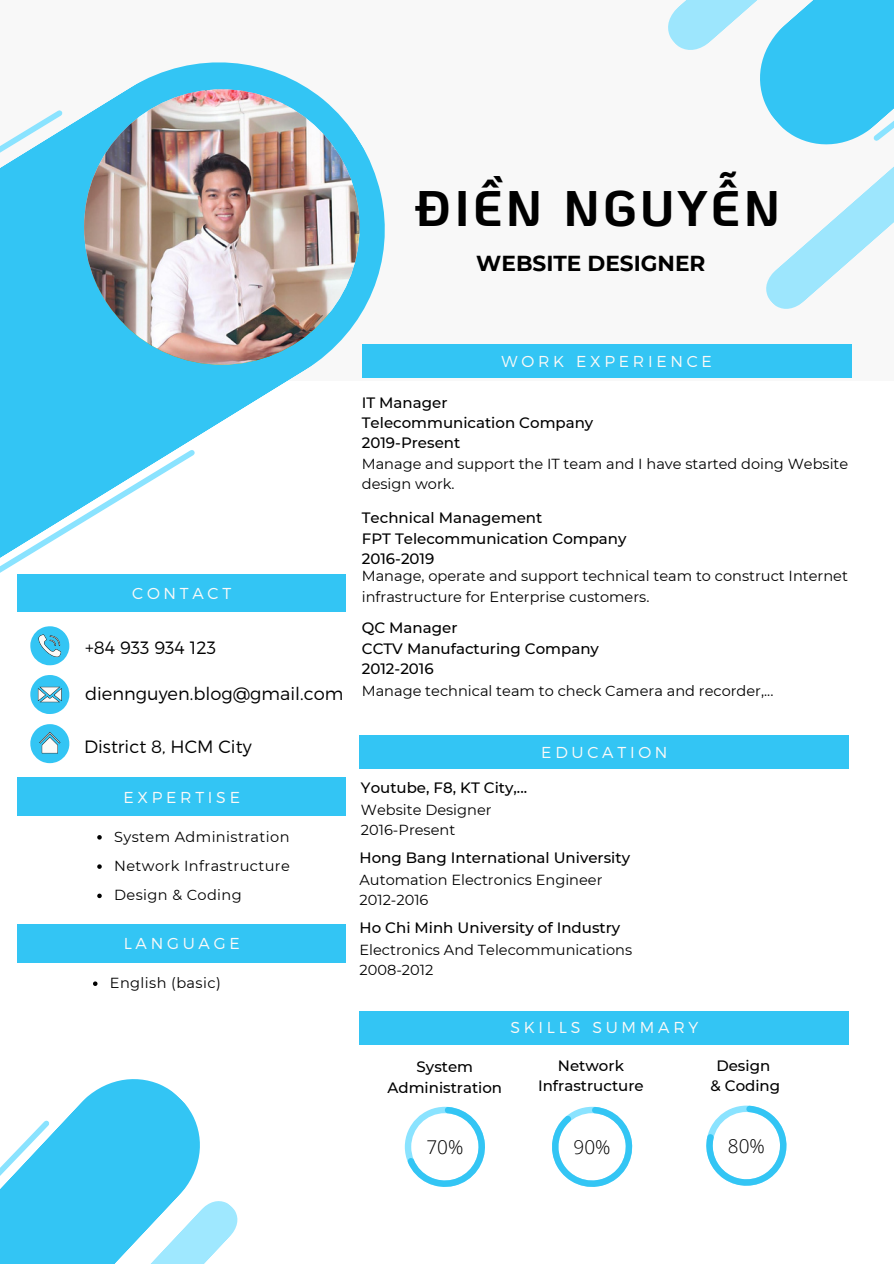
<style>
.page{position:relative;width:894px;height:1264px;background:#fff}
.page>*{position:absolute;margin:0;border:0;box-sizing:border-box;transform-origin:0 0}
.t1{font:700 49.95px "Ko Ho";letter-spacing:.07em;color:#000}
.t2{font:700 21.6px "Montserrat";color:#000}
.t3{font:300 18.9px "Open Sans";color:#000}
.t4{font:300 17.85px "Montserrat";color:#000}
.t5{font:300 15.9px "Montserrat";letter-spacing:.235em;color:#fbfaf8}
.t6{font:500 15px/20.2px "Montserrat";color:#010101}
.t7{font:14.55px/20.2px "Montserrat";color:#010101}
.t8{font:14.55px "Montserrat";letter-spacing:.025em;color:#010101}
</style>
<div class="page">
<div style="left:0;top:0;width:893px;height:380px;background:#f8f8f8"></div>
<svg style="left:0;top:62px;width:395px;height:584px"></svg>
<svg style="left:0;top:445px;width:199px;height:172px"></svg>
<svg style="left:0;top:105px;width:67px;height:172px"></svg>
<div style="left:362px;top:344px;width:489px;height:33px;background:#33c5f4"></div>
<div style="left:359px;top:736px;width:490px;height:33px;background:#33c5f4"></div>
<svg style="left:30px;top:724px;width:39px;height:39px"></svg>
<svg style="left:30px;top:675px;width:39px;height:39px"></svg>
<svg style="left:30px;top:626px;width:39px;height:39px"></svg>
<div style="left:17px;top:777px;width:329px;height:38px;background:#33c5f4"></div>
<div style="left:17px;top:573px;width:329px;height:38px;background:#33c5f4"></div>
<svg style="left:668px;top:0;width:225px;height:309px"></svg>
<svg style="left:0;top:1079px;width:238px;height:184px"></svg>
<svg style="left:706px;top:1105px;width:80px;height:80px"></svg>
<div style="left:359px;top:1010px;width:490px;height:34px;background:#33c5f4"></div>
<svg style="left:552px;top:1106px;width:80px;height:80px"></svg>
<svg style="left:404px;top:1106px;width:81px;height:80px"></svg>
<div style="left:17px;top:924px;width:329px;height:38px;background:#33c5f4"></div>
<img style="left:84px;top:89px;width:275px;height:276px;border-radius:50%">
<svg style="left:97px;top:835px;width:5px;height:4px"></svg>
<svg style="left:97px;top:864px;width:5px;height:4px"></svg>
<svg style="left:97px;top:893px;width:5px;height:5px"></svg>
<svg style="left:93px;top:981px;width:4px;height:4px"></svg>
<h5 class="t1" style="left:415px;top:173px;width:366px">ĐIỀN NGUYỄN</h5>
<p class="t2" style="left:476px;top:250px;width:231px">WEBSITE DESIGNER</p>
<h2 class="t5" style="left:132px;top:582px;width:101px">CONTACT</h2>
<p class="t4" style="left:85px;top:636px;width:132px">+84 933 934 123</p>
<h5 class="t4" style="left:85px;top:682px;width:260px">diennguyen.blog@gmail.com</h5>
<h3 class="t4" style="left:84px;top:735px;width:169px">District 8, HCM City</h3>
<h1 class="t5" style="left:123px;top:786px;width:118px">EXPERTISE</h1>
<p class="t8" style="left:114px;top:827px;width:177px">System Administration</p>
<p class="t8" style="left:114px;top:857px;width:177px">Network Infrastructure</p>
<h3 class="t8" style="left:114px;top:886px;width:129px">Design &amp; Coding</h3>
<h5 class="t5" style="left:124px;top:932px;width:117px">LANGUAGE</h5>
<h5 class="t8" style="left:110px;top:974px;width:112px">English (basic)</h5>
<p class="t5" style="left:501px;top:351px;width:212px">WORK EXPERIENCE</p>
<p class="t6" style="left:362px;top:392px;width:233px">IT Manager<br>Telecommunication Company<br>2019-Present</p>
<h3 class="t7" style="left:362px;top:453px;width:488px">Manage and support the IT team and I have started doing Website design work.</h3>
<h4 class="t6" style="left:362px;top:508px;width:266px">Technical Management<br>FPT Telecommunication Company<br>2016-2019</h4>
<h4 class="t7" style="left:362px;top:566px;width:487px">Manage, operate and support technical team to construct Internet infrastructure for Enterprise customers.</h4>
<p class="t6" style="left:362px;top:618px;width:238px">QC Manager<br>CCTV Manufacturing Company<br>2012-2016</p>
<p class="t7" style="left:362px;top:680px;width:413px">Manage technical team to check Camera and recorder,...</p>
<p class="t6" style="left:361px;top:777px;width:168px">Youtube, F8, KT City,...</p>
<p class="t7" style="left:361px;top:799px;width:132px">Website Designer</p>
<h4 class="t7" style="left:361px;top:819px;width:96px">2016-Present</h4>
<h4 class="t5" style="left:541px;top:742px;width:128px">EDUCATION</h4>
<p class="t6" style="left:359px;top:847px;width:272px">Hong Bang International University</p>
<h5 class="t7" style="left:359px;top:869px;width:244px">Automation Electronics Engineer</h5>
<p class="t7" style="left:359px;top:889px;width:70px">2012-2016</p>
<h4 class="t6" style="left:359px;top:917px;width:262px">Ho Chi Minh University of Industry</h4>
<p class="t7" style="left:359px;top:939px;width:274px">Electronics And Telecommunications</p>
<p class="t7" style="left:359px;top:959px;width:75px">2008-2012</p>
<h4 class="t5" style="left:510px;top:1017px;width:189px">SKILLS SUMMARY</h4>
<p class="t6" style="left:387px;top:1056px;width:116px;text-align:center">System<br>Administration</p>
<p class="t6" style="left:538px;top:1055px;width:107px;text-align:center">Network<br>Infrastructure</p>
<h5 class="t6" style="left:710px;top:1055px;width:71px;text-align:center">Design<br>&amp; Coding</h5>
<p class="t3" style="left:426px;top:1133px;width:38px">70%</p>
<p class="t3" style="left:573px;top:1133px;width:38px">90%</p>
<p class="t3" style="left:727px;top:1132px;width:38px">80%</p>
</div>
